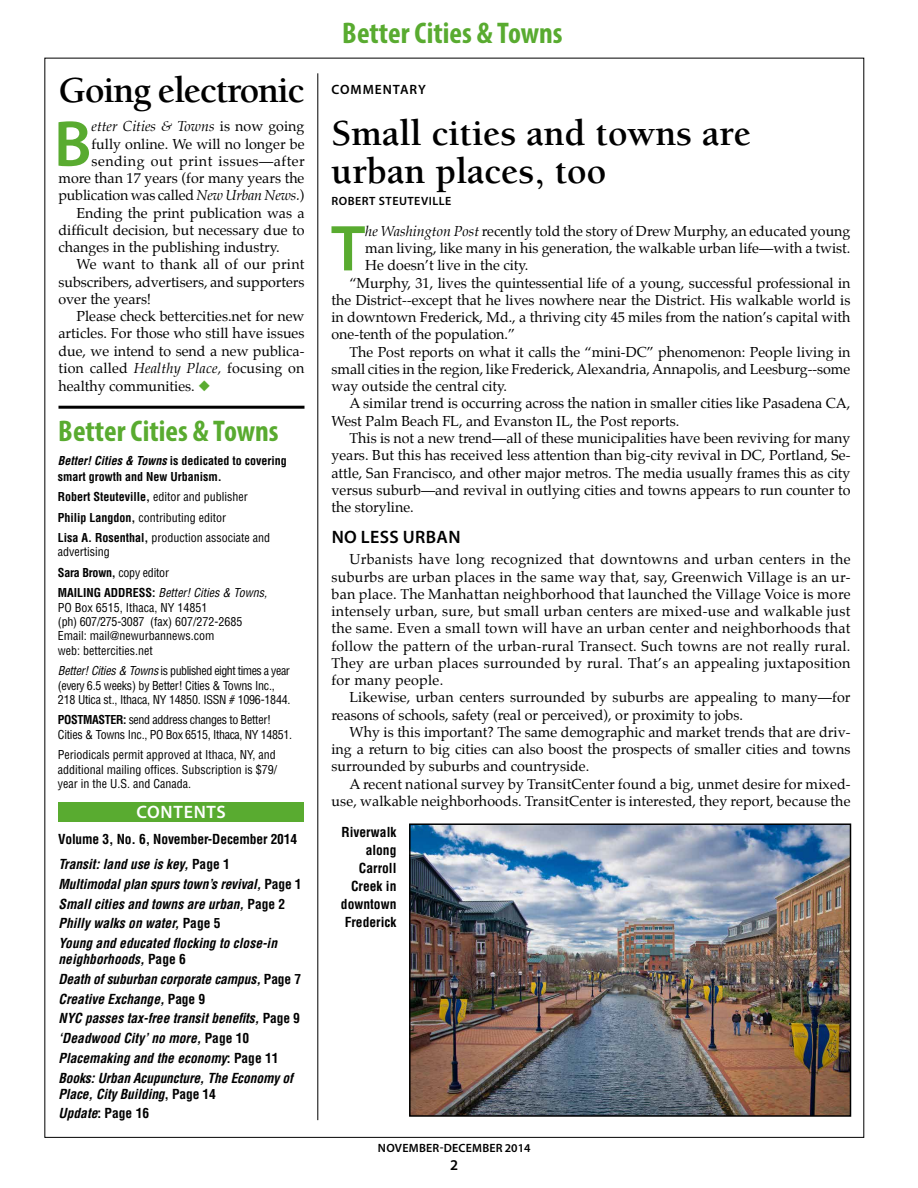
<style>
.page{position:relative;width:918px;height:1188px;background:#fff}
.page>*{position:absolute;margin:0;border:0;box-sizing:border-box;transform-origin:0 0}
.t1{font:600 65.4px "Myriad Pro";color:#59ab30}
.t2{font:700 37.5px/37.5px "Berkeley";color:#000}
.t3{font:700 37.5px "Berkeley";letter-spacing:-.03em;color:#000}
.t4{font:700 condensed 30px "Myriad Pro";color:#59ab30}
.t5{font:600 18px "Myriad Pro";letter-spacing:.02em;color:#000}
.t6{font:600 18px "Myriad Pro";letter-spacing:.04em;color:#fff}
.t7{font:600 15px "Myriad Pro";color:#000}
.t8{font:14.25px/17.2px "Palatino";color:#000;text-align:justify}
.t9{font:italic 14.25px "Palatino";color:#000}
.t10{font:14.25px "Palatino";letter-spacing:.035em;color:#000}
.t11{font:14.25px "Palatino";letter-spacing:.02em;color:#000}
.t12{font:italic 700 condensed 13.5px/19.6px "Helvetica";color:#000}
.t13{font:700 condensed 13.5px/18px "Helvetica";color:#000;text-align:right}
.t14{font:600 13.5px "Myriad Pro";letter-spacing:.07em;color:#000}
.t15{font:condensed 12px/14.4px "Helvetica";color:#000}
.t16{font:condensed 12px/14.4px "Helvetica";letter-spacing:-.02em;color:#000}
.t17{font:condensed 12px/14.4px "Helvetica";letter-spacing:-.03em;color:#000}
.t18{font:700 condensed 12px/16.2px "Helvetica";color:#000}
.t19{font:700 condensed 12px/20.4px "Helvetica";letter-spacing:-.02em;color:#000}
.t20{font:600 12px "Myriad Pro";letter-spacing:.02em;color:#000}
.t21{font:600 12px "Myriad Pro";letter-spacing:.04em;color:#000}
.s1{font-style:normal}
.s2{font-style:italic}
.s3{color:#59ab30}
.s4{font-weight:700}
.s5{font-weight:400}
.s6{font-weight:400;font-style:italic}
</style>
<div class="page">
<hr style="left:318px;top:73px;width:1px;height:1047px;background:#000">
<img style="left:412px;top:826px;width:436px;height:288px">
<div style="left:409px;top:823px;width:442px;height:294px;border:2px solid #000"></div>
<div style="left:58px;top:802px;width:246px;height:20px;background:#59ab30"></div>
<hr style="left:58px;top:406px;width:246px;height:3px;background:#000">
<h2 class="t3" style="left:58px;top:70px;width:248px">Going electronic</h2>
<h1 class="t1" style="left:54px;top:102px;width:39px">B</h1>
<p class="t9" style="left:92px;top:120px;width:214px">etter Cities &amp; Towns <span class="s1">is now going</span></p>
<p class="t8" style="left:92px;top:136px;width:214px">fully online. We will no longer be</p>
<p class="t10" style="left:92px;top:154px;width:215px">sending out print issues—after</p>
<p class="t8" style="left:58px;top:171px;width:247px">more than 17 years (for many years the</p>
<p class="t8" style="left:58px;top:188px;width:247px">publication was called <span class="s2">New Urban News.</span>)</p>
<p class="t8" style="left:76px;top:205px;width:230px">Ending the print publication was a</p>
<p class="t8" style="left:58px;top:222px;width:247px">difficult decision, but necessary due to</p>
<p class="t8" style="left:58px;top:240px;width:223px">changes in the publishing industry.</p>
<p class="t11" style="left:76px;top:258px;width:230px">We want to thank all of our print</p>
<p class="t8" style="left:58px;top:274px;width:248px">subscribers, advertisers, and supporters</p>
<p class="t8" style="left:58px;top:291px;width:94px">over the years!</p>
<p class="t8" style="left:76px;top:309px;width:230px">Please check bettercities.net for new</p>
<p class="t8" style="left:58px;top:326px;width:248px">articles. For those who still have issues</p>
<p class="t8" style="left:58px;top:343px;width:247px">due, we intend to send a new publica-</p>
<p class="t8" style="left:58px;top:360px;width:247px">tion called <span class="s2">Healthy Place,</span> focusing on</p>
<p class="t8" style="left:58px;top:378px;width:153px">healthy communities. <span class="s3">◆</span></p>
<h3 class="t4" style="left:58px;top:412px;width:222px">Better Cities &amp; Towns</h3>
<p class="t18" style="left:58px;top:452px;width:230px"><span class="s2">Better! Cities &amp; Towns</span> is dedicated to covering smart growth and New Urbanism.</p>
<p class="t15" style="left:58px;top:487px;width:214px;line-height:20.4px"><span class="s4">Robert Steuteville,</span> editor and publisher<br><span class="s4">Philip Langdon,</span> contributing editor<br><span class="s4">Lisa A. Rosenthal,</span> production associate and</p>
<p class="t19" style="left:58px;top:542px;width:211px"><span class="s5">advertising<br></span>Sara Brown, <span class="s5">copy editor<br></span>MAILING ADDRESS: <span class="s6">Better! Cities &amp; Towns,</span></p>
<p class="t15" style="left:58px;top:600px;width:186px">PO Box 6515, Ithaca, NY 14851<br>(ph) 607/275-3087 (fax) 607/272-2685<br>Email: mail@newurbannews.com<br>web: bettercities.net</p>
<p class="t16" style="left:58px;top:664px;width:234px"><span class="s2">Better! Cities &amp; Towns</span> is published eight times a year (every 6.5 weeks) by Better! Cities &amp; Towns Inc.,<br>218 Utica st., Ithaca, NY 14850. ISSN # 1096-1844.</p>
<p class="t17" style="left:58px;top:713px;width:236px"><span class="s4">POSTMASTER:</span> send address changes to Better!<br>Cities &amp; Towns Inc., PO Box 6515, Ithaca, NY 14851.</p>
<p class="t15" style="left:58px;top:748px;width:221px;text-align:justify">Periodicals permit approved at Ithaca, NY, and additional mailing offices. Subscription is $79/ year in the U.S. and Canada.</p>
<p class="t6" style="left:136px;top:801px;width:91px">CONTENTS</p>
<p class="t13" style="left:58px;top:830px;width:240px">Volume 3, No. 6, November-December 2014</p>
<p class="t12" style="left:59px;top:854px;width:245px">Transit: land use is key, <span class="s1">Page 1<br></span>Multimodal plan spurs town’s revival, <span class="s1">Page 1<br></span>Small cities and towns are urban, <span class="s1">Page 2<br></span>Philly walks on water, <span class="s1">Page 5<br></span>Young and educated flocking to close-in</p>
<p class="t12" style="left:59px;top:949px;width:244px">neighborhoods, <span class="s1">Page 6<br></span>Death of suburban corporate campus, <span class="s1">Page 7<br></span>Creative Exchange, <span class="s1">Page 9<br></span>NYC passes tax-free transit benefits, <span class="s1">Page 9 </span>‘Deadwood City’ no more, <span class="s1">Page 10<br></span>Placemaking and the economy<span class="s1">: Page 11<br></span>Books: Urban Acupuncture, The Economy of</p>
<p class="t12" style="left:59px;top:1084px;width:159px">Place, City Building<span class="s1">, Page 14<br></span>Update<span class="s1">: Page 16</span></p>
<h3 class="t4" style="left:342px;top:14px;width:222px">Better Cities &amp; Towns</h3>
<p class="t14" style="left:332px;top:81px;width:96px">COMMENTARY</p>
<h2 class="t2" style="left:332px;top:115px;width:421px">Small cities and towns are urban places, too</h2>
<p class="t21" style="left:332px;top:194px;width:121px">ROBERT STEUTEVILLE</p>
<h1 class="t1" style="left:331px;top:207px;width:36px">T</h1>
<p class="t8" style="left:365px;top:223px;width:487px"><span class="s2">he Washington Post</span> recently told the story of Drew Murphy, an educated young</p>
<p class="t8" style="left:365px;top:241px;width:487px">man living, like many in his generation, the walkable urban life—with a twist.</p>
<p class="t8" style="left:365px;top:258px;width:165px">He doesn’t live in the city.</p>
<p class="t8" style="left:349px;top:275px;width:502px">“Murphy, 31, lives the quintessential life of a young, successful professional in</p>
<p class="t8" style="left:331px;top:292px;width:520px">the District--except that he lives nowhere near the District. His walkable world is</p>
<p class="t8" style="left:331px;top:310px;width:520px">in downtown Frederick, Md., a thriving city 45 miles from the nation’s capital with</p>
<p class="t8" style="left:331px;top:327px;width:185px">one-tenth of the population.”</p>
<p class="t8" style="left:349px;top:344px;width:502px">The Post reports on what it calls the “mini-DC” phenomenon: People living in</p>
<p class="t8" style="left:331px;top:361px;width:520px">small cities in the region, like Frederick, Alexandria, Annapolis, and Leesburg--some</p>
<p class="t8" style="left:331px;top:379px;width:177px">way outside the central city.</p>
<p class="t8" style="left:349px;top:396px;width:503px">A similar trend is occurring across the nation in smaller cities like Pasadena CA,</p>
<p class="t8" style="left:331px;top:413px;width:349px">West Palm Beach FL, and Evanston IL, the Post reports.</p>
<p class="t8" style="left:349px;top:430px;width:502px">This is not a new trend—all of these municipalities have been reviving for many</p>
<p class="t8" style="left:331px;top:448px;width:521px">years. But this has received less attention than big-city revival in DC, Portland, Se-</p>
<p class="t8" style="left:331px;top:465px;width:520px">attle, San Francisco, and other major metros. The media usually frames this as city</p>
<p class="t8" style="left:331px;top:482px;width:520px">versus suburb—and revival in outlying cities and towns appears to run counter to</p>
<p class="t8" style="left:331px;top:500px;width:84px">the storyline.</p>
<p class="t5" style="left:332px;top:525px;width:130px">NO LESS URBAN</p>
<p class="t8" style="left:332px;top:552px;width:521px;text-indent:18px">Urbanists have long recognized that downtowns and urban centers in the suburbs are urban places in the same way that, say, Greenwich Village is an ur&shy;ban place. The Manhattan neighborhood that launched the Village Voice is more intensely urban, sure, but small urban centers are mixed-use and walkable just the same. Even a small town will have an urban center and neighborhoods that follow the pattern of the urban-rural Transect. Such towns are not really rural.<br>They are urban places surrounded by rural. That’s an appealing juxtaposition for many people.</p>
<p class="t8" style="left:332px;top:690px;width:521px;text-indent:18px">Likewise, urban centers surrounded by suburbs are appealing to many—for reasons of schools, safety (real or perceived), or proximity to jobs.</p>
<p class="t8" style="left:332px;top:724px;width:521px;text-indent:18px">Why is this important? The same demographic and market trends that are driv&shy;ing a return to big cities can also boost the prospects of smaller cities and towns surrounded by suburbs and countryside.</p>
<p class="t8" style="left:332px;top:776px;width:521px;text-align:right">A recent national survey by TransitCenter found a big, unmet desire for mixed&shy;use, walkable neighborhoods. TransitCenter is interested, they report, because the</p>
<p class="t13" style="left:341px;top:823px;width:57px">Riverwalk along<br>Carroll<br>Creek in downtown<br>Frederick</p>
<p class="t20" style="left:378px;top:1140px;width:154px">NOVEMBER-DECEMBER 2014</p>
<p class="t7" style="left:450px;top:1155px;width:10px">2</p>
</div>
